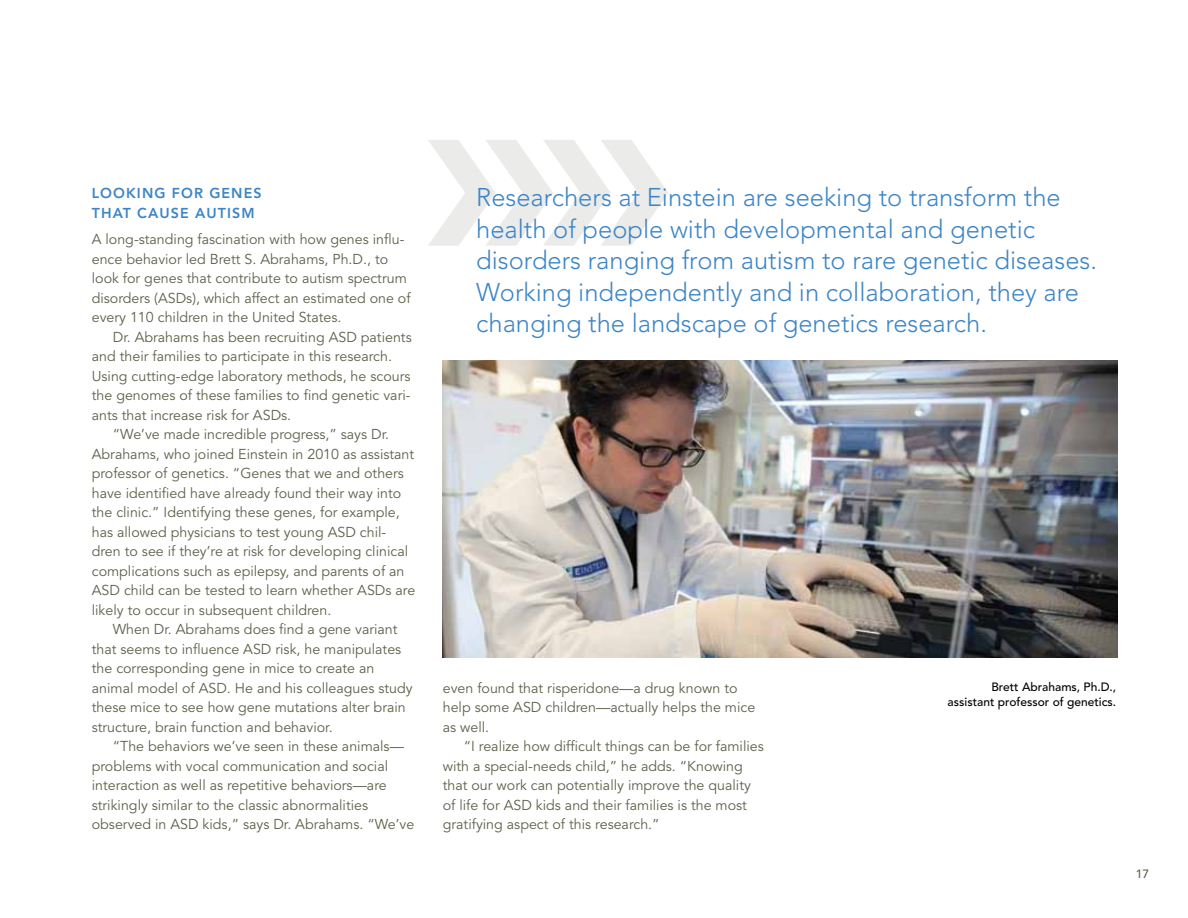
<style>
.page{position:relative;width:1188px;height:918px;background:#fff}
.page>*{position:absolute;margin:0;border:0;box-sizing:border-box;transform-origin:0 0}
.t1{font:300 25.5px/31.5px "Avenir";color:#3d85c6}
.t2{font:14.25px/19.5px "Avenir";color:#5f604b}
.t3{font:800 14.25px "Avenir";letter-spacing:.075em;color:#3d85c6}
.t4{font:500 12px/15px "Avenir";color:#000;text-align:right}
.t5{font:500 12px "Avenir";color:#5f604b}
</style>
<div class="page">
<svg style="left:428px;top:140px;width:240px;height:106px"></svg>
<img style="left:443px;top:360px;width:675px;height:297px">
<p class="t3" style="left:92px;top:185px;width:12px">LOOKING</p>
<p class="t3" style="left:172px;top:185px;width:11px">FOR</p>
<p class="t3" style="left:209px;top:185px;width:12px">GENES</p>
<p class="t3" style="left:92px;top:205px;width:78px">THAT CAUSE</p>
<p class="t3" style="left:195px;top:205px;width:42px">AUTISM</p>
<p class="t2" style="left:92px;top:230px;width:320px">A long-standing fascination with how genes influ&shy;ence behavior led Brett S. Abrahams, Ph.D., to look for genes that contribute to autism spectrum disorders (ASDs), which affect an estimated one of every 110 children in the United States.</p>
<p class="t2" style="left:113px;top:327px;width:300px">Dr. Abrahams has been recruiting ASD patients</p>
<p class="t2" style="left:92px;top:347px;width:302px">and their families to participate in this research.</p>
<p class="t2" style="left:92px;top:366px;width:320px">Using cutting-edge laboratory methods, he scours</p>
<p class="t2" style="left:92px;top:386px;width:320px">the genomes of these families to find genetic vari-</p>
<p class="t2" style="left:92px;top:405px;width:201px">ants that increase risk for ASDs.</p>
<p class="t2" style="left:113px;top:425px;width:278px">“We’ve made incredible progress,” says Dr.</p>
<p class="t2" style="left:92px;top:444px;width:324px">Abrahams, who joined Einstein in 2010 as assistant</p>
<p class="t2" style="left:92px;top:464px;width:314px">professor of genetics. “Genes that we and others</p>
<p class="t2" style="left:92px;top:483px;width:311px">have identified have already found their way into</p>
<p class="t2" style="left:92px;top:503px;width:310px">the clinic.” Identifying these genes, for example,</p>
<p class="t2" style="left:92px;top:522px;width:296px">has allowed physicians to test young ASD chil-</p>
<p class="t2" style="left:92px;top:542px;width:318px">dren to see if they’re at risk for developing clinical</p>
<p class="t2" style="left:92px;top:561px;width:314px">complications such as epilepsy, and parents of an</p>
<p class="t2" style="left:92px;top:581px;width:325px">ASD child can be tested to learn whether ASDs are</p>
<p class="t2" style="left:92px;top:600px;width:241px">likely to occur in subsequent children.</p>
<p class="t2" style="left:113px;top:620px;width:286px">When Dr. Abrahams does find a gene variant</p>
<p class="t2" style="left:92px;top:639px;width:311px">that seems to influence ASD risk, he manipulates</p>
<p class="t2" style="left:92px;top:659px;width:284px">the corresponding gene in mice to create an</p>
<p class="t2" style="left:92px;top:678px;width:322px">animal model of ASD. He and his colleagues study</p>
<p class="t2" style="left:92px;top:698px;width:316px">these mice to see how gene mutations alter brain</p>
<p class="t2" style="left:92px;top:717px;width:242px">structure, brain function and behavior.</p>
<p class="t2" style="left:113px;top:737px;width:293px">“The behaviors we’ve seen in these animals—</p>
<p class="t2" style="left:92px;top:756px;width:298px">problems with vocal communication and social</p>
<p class="t2" style="left:92px;top:776px;width:296px">interaction as well as repetitive behaviors—are</p>
<p class="t2" style="left:92px;top:795px;width:278px">strikingly similar to the classic abnormalities</p>
<p class="t2" style="left:92px;top:815px;width:324px">observed in ASD kids,” says Dr. Abrahams. “We’ve</p>
<p class="t1" style="left:476px;top:182px;width:622px">Researchers at Einstein are seeking to transform the health of people with developmental and genetic disorders ranging from autism to rare genetic diseases.<br>Working independently and in collaboration, they are changing the landscape of genetics research.</p>
<p class="t2" style="left:443px;top:679px;width:314px">even found that risperidone—a drug known to help some ASD children—actually helps the mice as well.</p>
<p class="t2" style="left:443px;top:737px;width:323px;text-indent:21px">“I realize how difficult things can be for families with a special-needs child,” he adds. “Knowing that our work can potentially improve the quality of life for ASD kids and their families is the most gratifying aspect of this research.”</p>
<p class="t4" style="left:948px;top:680px;width:170px">Brett Abrahams, Ph.D., assistant professor of genetics.</p>
<p class="t5" style="left:1136px;top:867px;width:15px">17</p>
</div>
